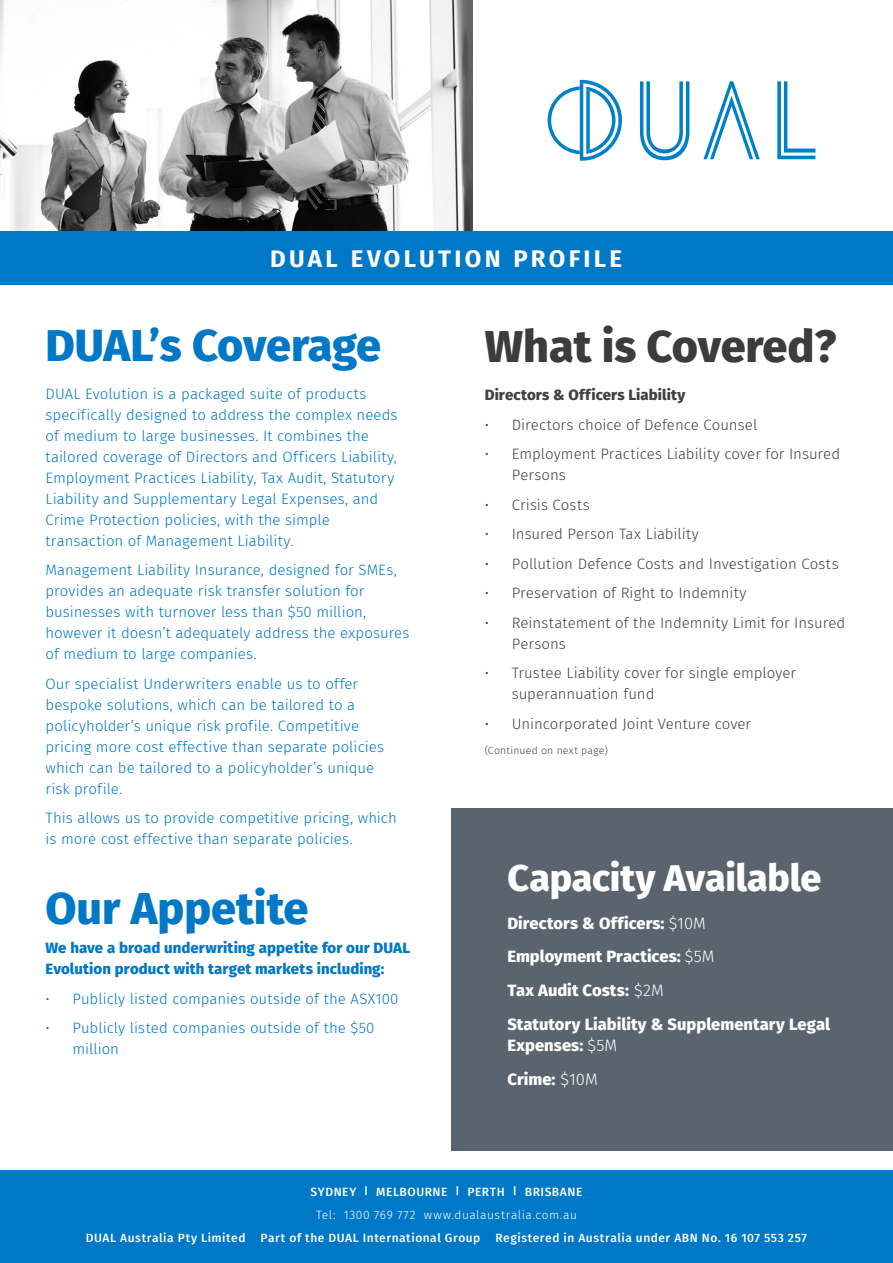
<style>
.page{position:relative;width:893px;height:1263px;background:#fff}
.page>*{position:absolute;margin:0;border:0;box-sizing:border-box;transform-origin:0 0}
.H2_-_White{font:800 45px "Fira Sans";color:#0078c8}
.H2_-_White-2{font:800 45px "Fira Sans";color:#3c3c3c}
.H2_-_White-3{font:800 37.5px "Fira Sans";letter-spacing:-.005em;color:#fff}
.t1{font:700 24px "Fira Sans";letter-spacing:.135em;color:#fff}
.Body{font:800 16.5px/21px "Fira Sans";letter-spacing:.005em;color:#fff}
.Body-2{font:300 15px/21px "Fira Sans";color:#0078c8}
.t2{font:300 15px/21px "Fira Sans";color:#414042}
.Bullets_-_White{font:800 15px/21px "Fira Sans";letter-spacing:.005em;color:#0078c8}
.Body-3{font:800 15px "Fira Sans";letter-spacing:.005em;color:#414042}
.t3{font:500 12px "Fira Sans";letter-spacing:.045em;color:#fff}
.t4{font:300 12px "Fira Sans";letter-spacing:.045em;color:#fff}
.Body-4{font:300 10.5px "Fira Sans";letter-spacing:.02em;color:#414042}
.s1{font-weight:300}
.s2{font-size:9.6px}
</style>
<div class="page">
<div style="left:0;top:231px;width:893px;height:53px;background:#0078c8"></div>
<svg style="left:777px;top:81px;width:38px;height:78px"></svg>
<svg style="left:640px;top:81px;width:49px;height:79px"></svg>
<svg style="left:703px;top:81px;width:57px;height:78px"></svg>
<svg style="left:548px;top:80px;width:74px;height:81px"></svg>
<div style="left:452px;top:808px;width:441px;height:342px;background:#5a646e"></div>
<img style="left:0;top:0;width:472px;height:231px">
<div style="left:0;top:1170px;width:893px;height:93px;background:#0078c8"></div>
<p class="t1" style="left:270px;top:238px;width:353px">DUAL EVOLUTION PROFILE</p>
<p class="H2_-_White" style="left:46px;top:306px;width:337px">DUAL’s Coverage</p>
<p class="Body-2" style="left:46px;top:383px;width:353px">DUAL Evolution is a packaged suite of products specifically designed to address the complex needs of medium to large businesses. It combines the tailored coverage of Directors and Officers Liability, Employment Practices Liability, Tax Audit, Statutory Liability and Supplementary Legal Expenses, and Crime Protection policies, with the simple transaction of Management Liability.</p>
<p class="Body-2" style="left:46px;top:559px;width:365px">Management Liability Insurance, designed for SMEs, provides an adequate risk transfer solution for businesses with turnover less than $50 million, however it doesn’t adequately address the exposures of medium to large companies.</p>
<p class="Body-2" style="left:46px;top:673px;width:340px">Our specialist Underwriters enable us to offer bespoke solutions, which can be tailored to a policyholder’s unique risk profile. Competitive pricing more cost effective than separate policies which can be tailored to a policyholder’s unique risk profile.</p>
<p class="Body-2" style="left:46px;top:807px;width:353px">This allows us to provide competitive pricing, which is more cost effective than separate policies.</p>
<p class="H2_-_White" style="left:46px;top:869px;width:264px">Our Appetite</p>
<p class="Bullets_-_White" style="left:46px;top:936px;width:366px">We have a broad underwriting appetite for our DUAL<br>Evolution product with target markets including:</p>
<p class="Body-2" style="left:46px;top:988px;width:354px">• Publicly listed companies outside of the ASX100</p>
<p class="Body-2" style="left:73px;top:1017px;width:303px;text-indent:-27px">• Publicly listed companies outside of the $50 million</p>
<p class="H2_-_White-2" style="left:485px;top:307px;width:353px">What is Covered?</p>
<p class="Body-3" style="left:485px;top:382px;width:202px">Directors &amp; Officers Liability</p>
<p class="t2" style="left:485px;top:414px;width:274px">• Directors choice of Defence Counsel</p>
<p class="t2" style="left:512px;top:443px;width:330px;text-indent:-27px">• Employment Practices Liability cover for Insured<br>Persons</p>
<p class="t2" style="left:485px;top:494px;width:107px">• Crisis Costs</p>
<p class="t2" style="left:485px;top:523px;width:216px">• Insured Person Tax Liability</p>
<p class="t2" style="left:485px;top:553px;width:355px">• Pollution Defence Costs and Investigation Costs</p>
<p class="t2" style="left:485px;top:582px;width:263px">• Preservation of Right to Indemnity</p>
<p class="t2" style="left:512px;top:612px;width:335px;text-indent:-27px">• Reinstatement of the Indemnity Limit for Insured<br>Persons</p>
<p class="t2" style="left:512px;top:662px;width:286px;text-indent:-27px">• Trustee Liability cover for single employer superannuation fund</p>
<p class="t2" style="left:485px;top:713px;width:268px">• Unincorporated Joint Venture cover</p>
<p class="Body-4" style="left:485px;top:743px;width:124px">(Continued on next page)</p>
<p class="H2_-_White-3" style="left:507px;top:845px;width:315px">Capacity Available</p>
<p class="Body" style="left:507px;top:911px;width:200px">Directors &amp; Officers: <span class="s1">$10M</span></p>
<p class="Body" style="left:507px;top:945px;width:209px">Employment Practices: <span class="s1">$5M</span></p>
<p class="Body" style="left:507px;top:978px;width:158px">Tax Audit Costs: <span class="s1">$2M</span></p>
<p class="Body" style="left:507px;top:1012px;width:324px">Statutory Liability &amp; Supplementary Legal<br>Expenses: <span class="s1">$5M</span></p>
<p class="Body" style="left:507px;top:1067px;width:92px">Crime: <span class="s1">$10M</span></p>
<p class="t3" style="left:311px;top:1182px;width:273px">SYDNEY <span class="s2">|</span> MELBOURNE <span class="s2">|</span> PERTH <span class="s2">|</span> BRISBANE</p>
<p class="t4" style="left:316px;top:1206px;width:262px">Tel: 1300 769 772 www.dualaustralia.com.au</p>
<p class="t3" style="left:86px;top:1228px;width:396px">DUAL Australia Pty Limited Part of the DUAL International Group</p>
<p class="t3" style="left:495px;top:1228px;width:313px">Registered in Australia under ABN No. 16 107 553 257</p>
</div>
